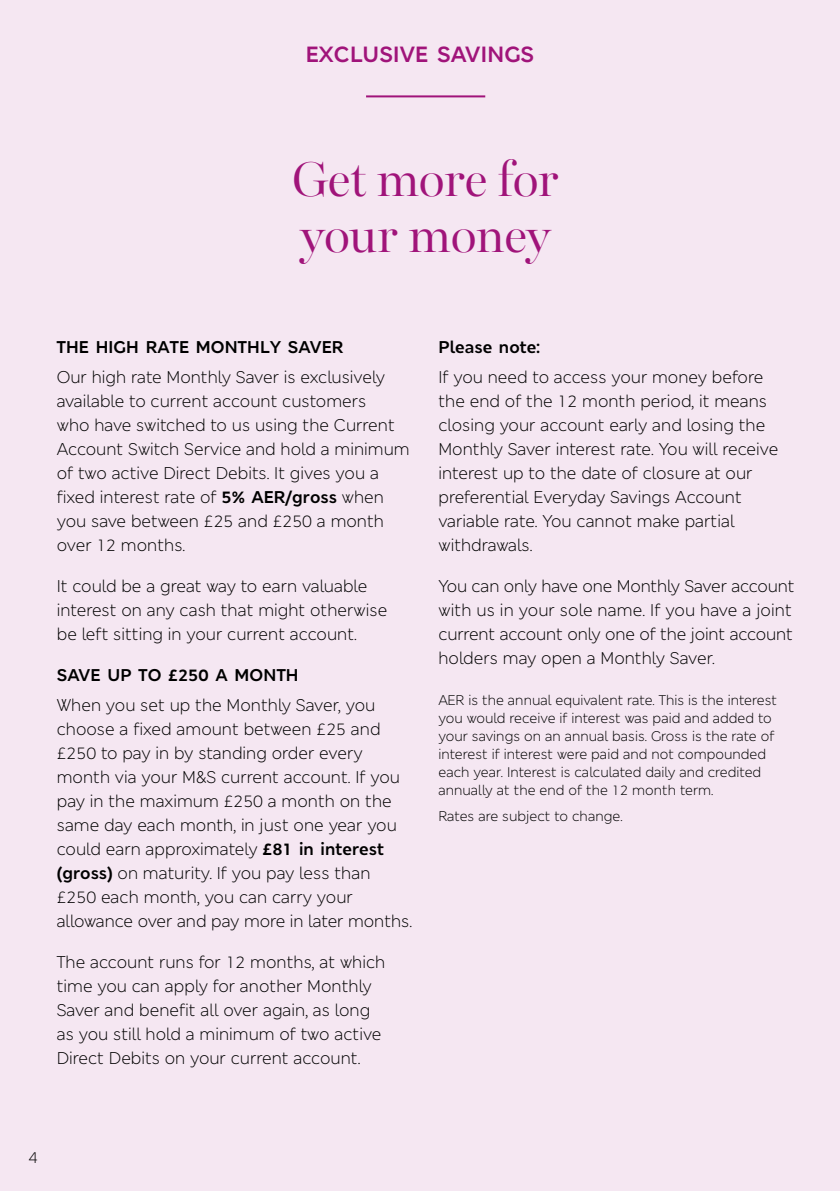
<style>
.page{position:relative;width:840px;height:1191px;background:#fff}
.page>*{position:absolute;margin:0;border:0;box-sizing:border-box;transform-origin:0 0}
.t1{font:300 48px/56px "M&S Leeds";color:#a0147a}
.t2{font:700 22px "M&S London";letter-spacing:.01em;color:#a0147a}
.t3{font:17px/24px "M&S London";color:#000}
.t4{font:700 17px "M&S London";letter-spacing:.01em;color:#000}
.t5{font:16px "M&S London";color:#000}
.t6{font:14px/18px "M&S London";color:#000}
.s1{font-weight:700}
</style>
<div class="page">
<div style="left:0;top:0;width:839px;height:1191px;background:#f5e7f2"></div>
<hr style="left:366px;top:95px;width:119px;height:2px;background:#a0147a">
<p class="t2" style="left:305px;top:40px;width:230px">EXCLUSIVE SAVINGS</p>
<h1 class="t1" style="left:292px;top:152px;width:268px">Get more for your money</h1>
<p class="t4" style="left:57px;top:336px;width:288px">THE HIGH RATE MONTHLY SAVER</p>
<p class="t3" style="left:57px;top:365px;width:354px">Our high rate Monthly Saver is exclusively available to current account customers<br>who have switched to us using the Current Account Switch Service and hold a minimum of two active Direct Debits. It gives you a fixed interest rate of <span class="s1">5% AER/gross</span> when you save between £25 and £250 a month over 12 months.</p>
<p class="t3" style="left:57px;top:574px;width:332px">It could be a great way to earn valuable interest on any cash that might otherwise be left sitting in your current account.</p>
<p class="t4" style="left:57px;top:664px;width:243px">SAVE UP TO £250 A MONTH</p>
<p class="t3" style="left:57px;top:692px;width:356px">When you set up the Monthly Saver, you choose a fixed amount between £25 and £250 to pay in by standing order every month via your M&amp;S current account. If you pay in the maximum £250 a month on the same day each month, in just one year you could earn approximately <span class="s1">£81 in interest (gross)</span> on maturity. If you pay less than £250 each month, you can carry your allowance over and pay more in later months.</p>
<p class="t3" style="left:57px;top:949px;width:330px">The account runs for 12 months, at which time you can apply for another Monthly Saver and benefit all over again, as long as you still hold a minimum of two active Direct Debits on your current account.</p>
<p class="t4" style="left:438px;top:336px;width:103px">Please note:</p>
<p class="t3" style="left:438px;top:365px;width:341px">If you need to access your money before the end of the 12 month period, it means closing your account early and losing the Monthly Saver interest rate. You will receive interest up to the date of closure at our preferential Everyday Savings Account variable rate. You cannot make partial withdrawals.</p>
<p class="t3" style="left:438px;top:574px;width:357px">You can only have one Monthly Saver account with us in your sole name. If you have a joint current account only one of the joint account holders may open a Monthly Saver.</p>
<p class="t6" style="left:438px;top:690px;width:340px">AER is the annual equivalent rate. This is the interest you would receive if interest was paid and added to your savings on an annual basis. Gross is the rate of interest if interest were paid and not compounded each year. Interest is calculated daily and credited annually at the end of the 12 month term.</p>
<p class="t6" style="left:438px;top:807px;width:186px">Rates are subject to change.</p>
<p class="t5" style="left:28px;top:1146px;width:11px">4</p>
</div>
